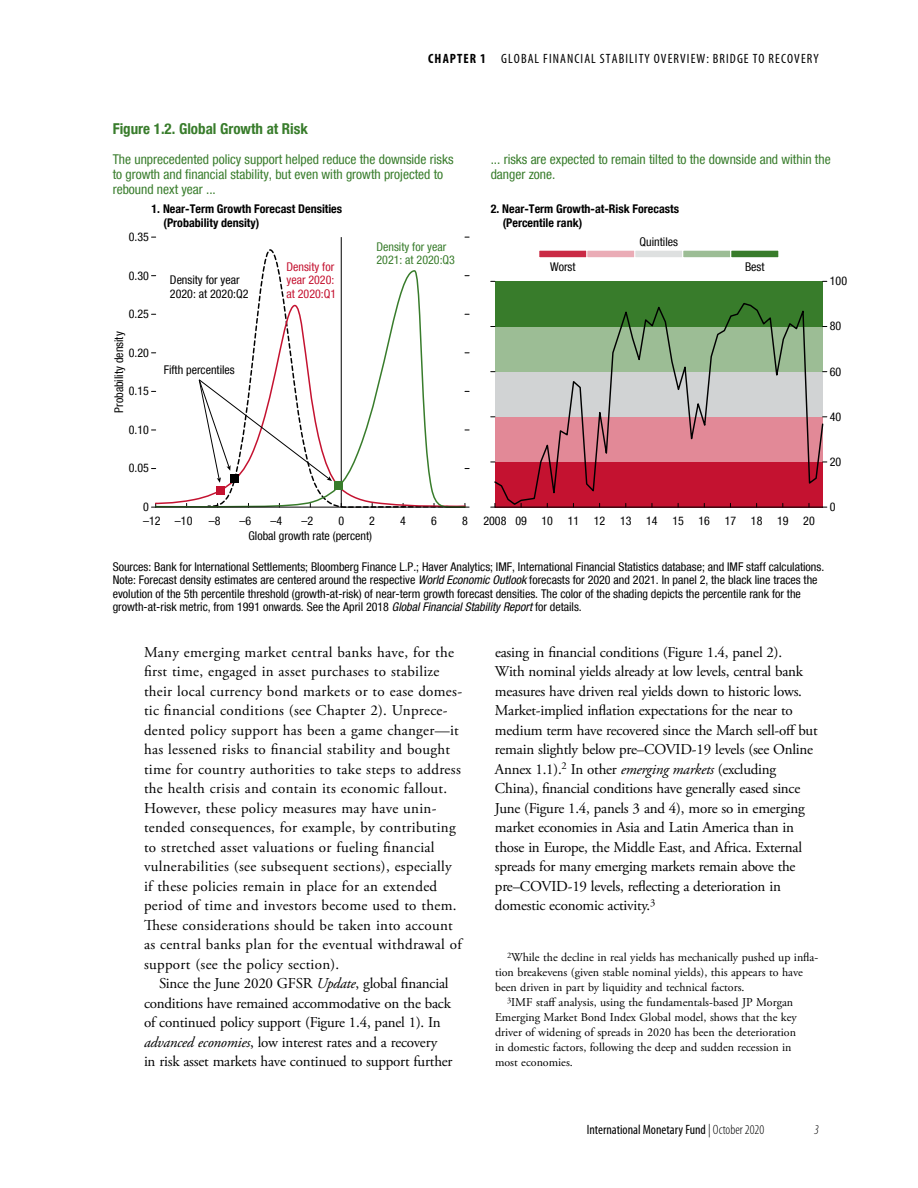
<style>
.page{position:relative;width:918px;height:1188px;background:#fff}
.page>*{position:absolute;margin:0;border:0;box-sizing:border-box;transform-origin:0 0}
.t1{font:15px/19.5px "Adobe Garamond Pro";letter-spacing:-.015em;color:#000}
.t2{font:15px/19.5px "Adobe Garamond Pro";letter-spacing:.02em;color:#000}
.t3{font:700 condensed 15px "Helvetica Neue LT Com";color:#387c2b}
.t4{font:condensed 13.5px/15px "Helvetica Neue LT Com";color:#387c2b}
.t5{font:condensed 13.5px "Myriad Pro";letter-spacing:.08em;color:#000}
.t6{font:condensed 13.5px "Myriad Pro";color:#000}
.t7{font:italic 300 condensed 13.5px "Myriad Pro";color:#000}
.t8{font:condensed 12px/13.5px "Helvetica Neue LT Com";color:#000}
.t9{font:12px "Adobe Garamond Pro";color:#000}
.t10{font:700 condensed 12px/13.5px "Helvetica Neue LT Com";color:#000}
.t11{font:condensed 12px/13.5px "Helvetica Neue LT Com";color:#387c2b}
.t12{font:condensed 12px/13.5px "Helvetica Neue LT Com";color:#c41230}
.s1{font-weight:700}
.s2{font-style:italic}
.s3{font-weight:300}
</style>
<div class="page">
<svg style="left:495px;top:462px;width:328px;height:45px"></svg>
<div style="left:495px;top:281px;width:328px;height:46px;background:#387c2b"></div>
<svg style="left:155px;top:269px;width:311px;height:239px"></svg>
<hr style="left:495px;top:507px;width:328px;height:1px;background:#000">
<hr style="left:156px;top:507px;width:309px;height:1px;background:#000">
<hr style="left:341px;top:237px;width:1px;height:270px;background:#000">
<div style="left:216px;top:486px;width:9px;height:9px;background:#c41230"></div>
<svg style="left:493px;top:303px;width:331px;height:203px;background:#ae857d"></svg>
<div style="left:334px;top:481px;width:9px;height:9px;background:#387c2b"></div>
<svg style="left:198px;top:379px;width:134px;height:104px"></svg>
<div style="left:539px;top:250px;width:48px;height:8px;background:#ca2a45"></div>
<div style="left:538px;top:250px;width:49px;height:8px;border:1px solid #fff"></div>
<div style="left:587px;top:250px;width:48px;height:8px;background:#eaacb6"></div>
<div style="left:586px;top:250px;width:49px;height:8px;border:1px solid #fff"></div>
<div style="left:635px;top:250px;width:48px;height:8px;background:#dee0e0"></div>
<div style="left:634px;top:250px;width:49px;height:8px;border:1px solid #fff"></div>
<div style="left:683px;top:250px;width:48px;height:8px;background:#9cbd95"></div>
<div style="left:682px;top:250px;width:49px;height:8px;border:1px solid #fff"></div>
<div style="left:731px;top:250px;width:48px;height:8px;background:#387c2b"></div>
<div style="left:730px;top:250px;width:49px;height:8px;border:1px solid #fff"></div>
<p class="t3" style="left:113px;top:120px;width:197px">Figure 1.2. Global Growth at Risk</p>
<p class="t5" style="left:428px;top:51px;width:380px"><span class="s1">CHAPTER 1</span> GLOBAL FINANCIAL STABILITY OVERVIEW: Bri dge to Recovery</p>
<p class="t4" style="left:113px;top:152px;width:342px">The unprecedented policy support helped reduce the downside risks to growth and financial stability, but even with growth projected to rebound next year ...</p>
<p class="t4" style="left:491px;top:152px;width:341px">... risks are expected to remain tilted to the downside and within the danger zone.</p>
<p class="t10" style="left:164px;top:202px;width:180px;text-indent:-12px">1. Near-Term Growth Forecast Densities (Probability density)</p>
<p class="t10" style="left:503px;top:202px;width:178px;text-indent:-12px">2. Near-Term Growth-at-Risk Forecasts (Percentile rank)</p>
<p class="t8" style="left:129px;top:230px;width:22px">0.35</p>
<p class="t8" style="left:129px;top:268px;width:22px">0.30</p>
<p class="t8" style="left:129px;top:307px;width:22px">0.25</p>
<p class="t8" style="left:112px;top:413px;width:83px;rotate:-90deg">Probability density</p>
<p class="t8" style="left:129px;top:346px;width:22px">0.20</p>
<p class="t8" style="left:129px;top:384px;width:22px">0.15</p>
<p class="t8" style="left:129px;top:423px;width:22px">0.10</p>
<p class="t8" style="left:129px;top:461px;width:22px">0.05</p>
<p class="t8" style="left:143px;top:500px;width:7px">0</p>
<p class="t8" style="left:170px;top:273px;width:80px">Density for year<br>2020: at 2020:Q2</p>
<p class="t8" style="left:164px;top:363px;width:73px">Fifth percentiles</p>
<p class="t12" style="left:287px;top:260px;width:51px">Density for year 2020: at 2020:Q1</p>
<p class="t11" style="left:377px;top:240px;width:80px">Density for year<br>2021: at 2020:Q3</p>
<p class="t8" style="left:143px;top:514px;width:51px">–12 –10</p>
<p class="t8" style="left:209px;top:514px;width:13px">–8</p>
<p class="t8" style="left:240px;top:514px;width:13px">–6</p>
<p class="t8" style="left:271px;top:514px;width:13px">–4</p>
<p class="t8" style="left:301px;top:514px;width:13px">–2</p>
<p class="t8" style="left:338px;top:514px;width:7px">0</p>
<p class="t8" style="left:369px;top:514px;width:7px">2</p>
<p class="t8" style="left:400px;top:514px;width:7px">4</p>
<p class="t8" style="left:431px;top:514px;width:7px">6</p>
<p class="t8" style="left:462px;top:514px;width:7px">8</p>
<p class="t8" style="left:248px;top:529px;width:125px">Global growth rate (percent)</p>
<p class="t8" style="left:640px;top:235px;width:40px">Quintiles</p>
<p class="t8" style="left:550px;top:260px;width:27px">Worst</p>
<p class="t8" style="left:745px;top:260px;width:21px">Best</p>
<p class="t8" style="left:483px;top:514px;width:333px">2008 09 10 11 12 13 14 15 16 17 18 19 20</p>
<p class="t8" style="left:830px;top:274px;width:19px">100</p>
<p class="t8" style="left:830px;top:319px;width:13px">80</p>
<p class="t8" style="left:830px;top:364px;width:13px">60</p>
<p class="t8" style="left:830px;top:410px;width:13px">40</p>
<p class="t8" style="left:830px;top:455px;width:13px">20</p>
<p class="t8" style="left:830px;top:500px;width:7px">0</p>
<p class="t8" style="left:113px;top:559px;width:713px">Sources: Bank for International Settlements; Bloomberg Finance L.P.; Haver Analytics; IMF, International Financial Statistics database; and IMF staff calculations.<br>Note: Forecast density estimates are centered around the respective <span class="s2">World Economic Outlook</span> forecasts for 2020 and 2021. In panel 2, the black line traces the evolution of the 5th percentile threshold (growth-at-risk) of near-term growth forecast densities. The color of the shading depicts the percentile rank for the growth-at-risk metric, from 1991 onwards. See the April 2018 <span class="s2">Global Financial Stability Report</span> for details.</p>
<p class="t2" style="left:144px;top:643px;width:320px">Many emerging market central banks have, for the first time, engaged in asset purchases to stabilize their local currency bond markets or to ease domes&shy;tic financial conditions (see Chapter 2). Unprece&shy;dented policy support has been a game changer—it has lessened risks to financial stability and bought time for country authorities to take steps to address the health crisis and contain its economic fallout.<br>However, these policy measures may have unin&shy;tended consequences, for example, by contributing to stretched asset valuations or fueling financial vulnerabilities (see subsequent sections), especially if these policies remain in place for an extended period of time and investors become used to them.<br>These considerations should be taken into account as central banks plan for the eventual withdrawal of support (see the policy section).</p>
<p class="t1" style="left:144px;top:974px;width:310px;text-indent:15px">Since the June 2020 GFSR <span class="s2">Update</span>, global financial conditions have remained accommodative on the back of continued policy support (Figure 1.4, panel 1). In <span class="s2">advanced economies</span>, low interest rates and a recovery<br>in risk asset markets have continued to support further</p>
<p class="t1" style="left:495px;top:643px;width:324px">easing in financial conditions (Figure 1.4, panel 2).<br>With nominal yields already at low levels, central bank measures have driven real yields down to historic lows.<br>Market-implied inflation expectations for the near to medium term have recovered since the March sell-off but remain slightly below pre–COVID-19 levels (see Online Annex 1.1).<sup>2</sup> In other <span class="s2">emerging markets</span> (excluding China), financial conditions have generally eased since June (Figure 1.4, panels 3 and 4), more so in emerging market economies in Asia and Latin America than in those in Europe, the Middle East, and Africa. External spreads for many emerging markets remain above the pre–COVID-19 levels, reflecting a deterioration in domestic economic activity.<sup>3</sup></p>
<p class="t9" style="left:507px;top:950px;width:313px"><sup>2</sup>While the decline in real yields has mechanically pushed up infla-</p>
<p class="t9" style="left:495px;top:965px;width:309px">tion breakevens (given stable nominal yields), this appears to have</p>
<p class="t9" style="left:495px;top:980px;width:251px">been driven in part by liquidity and technical factors.</p>
<p class="t9" style="left:507px;top:995px;width:288px"><sup>3</sup>IMF staff analysis, using the fundamentals-based JP Morgan</p>
<p class="t9" style="left:495px;top:1010px;width:303px">Emerging Market Bond Index Global model, shows that the key</p>
<p class="t9" style="left:495px;top:1025px;width:303px">driver of widening of spreads in 2020 has been the deterioration</p>
<p class="t9" style="left:495px;top:1040px;width:298px">in domestic factors, following the deep and sudden recession in</p>
<p class="t9" style="left:495px;top:1055px;width:79px">most economies.</p>
<p class="t6" style="left:587px;top:1122px;width:179px">International Monetary Fund <span class="s3">| October 2020</span></p>
<p class="t7" style="left:814px;top:1122px;width:6px">3</p>
</div>
